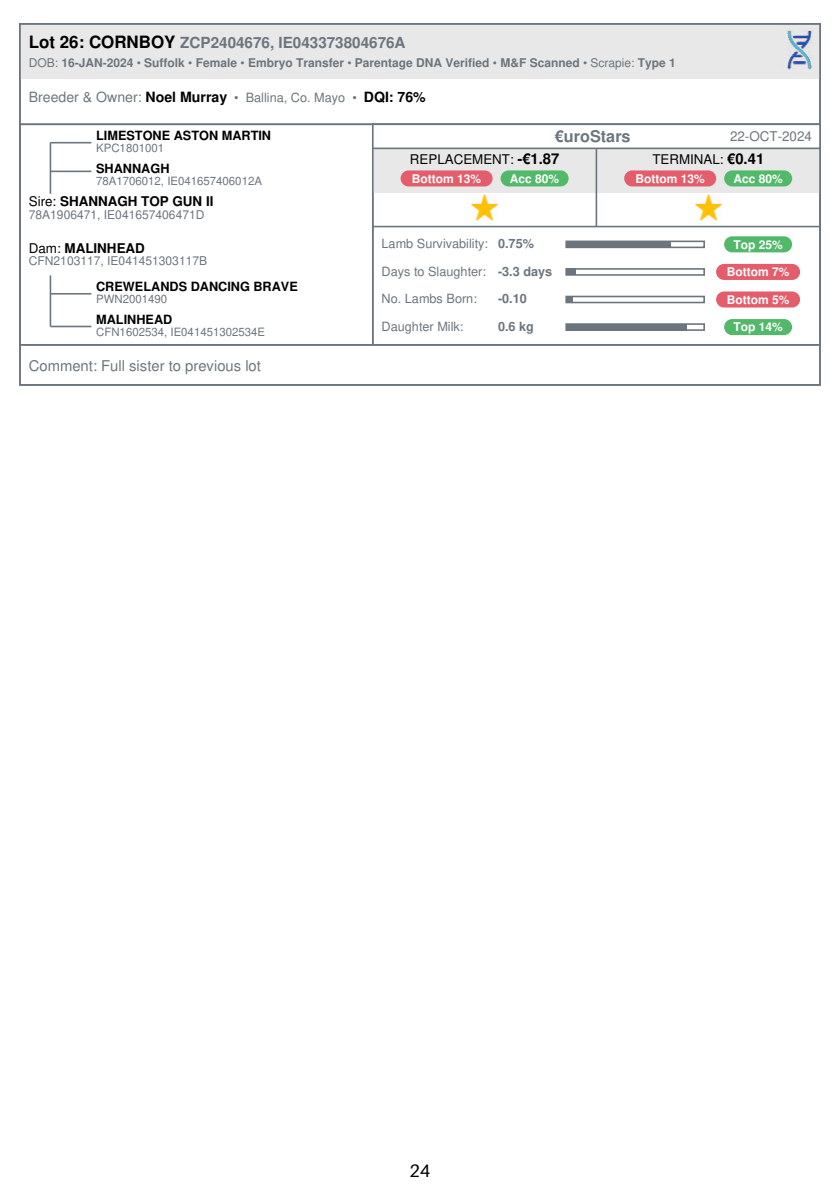
<style>
.page{position:relative;width:840px;height:1191px;background:#fff}
.page>*{position:absolute;margin:0;border:0;box-sizing:border-box;transform-origin:0 0}
.t1{font:18px "Aileron";color:#000}
.t2{font:700 16.2px "Helvetica";color:#6c757d}
.t3{font:700 15.2px "Helvetica";color:#6c757d}
.t4{font:14.8px "Helvetica";color:#6c757d}
.t5{font:700 14.2px "Helvetica";color:#000}
.t6{font:700 13.4px "Helvetica";color:#000}
.t7{font:13.4px "Helvetica";color:#000}
.t8{font:13.4px "Helvetica";color:#6c757d}
.t9{font:12.8px "Helvetica";color:#6c757d}
.t10{font:700 12.8px "Helvetica";color:#000}
.t11{font:700 12.8px "Helvetica";color:#6c757d}
.t12{font:700 12px "Helvetica";color:#6c757d}
.t13{font:700 12px "Helvetica";color:#fff}
.t14{font:12px "Helvetica";color:#6c757d}
.t15{font:11.4px "Helvetica";color:#6c757d}
.s1{font-size:17px;color:#000}
.s2{font-weight:400}
.s3{font-weight:400;color:#6c757d}
.s4{font-weight:400;font-size:12.8px;color:#6c757d}
.s5{font-weight:700;font-size:14.8px}
.s6{font-weight:700}
</style>
<div class="page">
<div style="left:20px;top:24px;width:799px;height:54px;background:#e8e8e8"></div>
<hr style="left:20px;top:23px;width:799px;height:2px;background:#6c757d">
<hr style="left:19px;top:24px;width:2px;height:54px;background:#6c757d">
<hr style="left:818px;top:24px;width:2px;height:54px;background:#6c757d">
<div style="left:19px;top:123px;width:354px;height:223px;border:2px solid #6c757d"></div>
<div style="left:372px;top:123px;width:448px;height:223px;border:2px solid #6c757d"></div>
<div style="left:372px;top:124px;width:447px;height:24px;background:#fff"></div>
<hr style="left:372px;top:123px;width:447px;height:2px;background:#6c757d">
<svg style="left:372px;top:125px;width:1px;height:23px"></svg>
<hr style="left:818px;top:124px;width:2px;height:24px;background:#6c757d">
<div style="left:372px;top:148px;width:224px;height:44px;background:#e8e8e8"></div>
<hr style="left:372px;top:148px;width:1px;height:44px;background:#6c757d">
<div style="left:596px;top:148px;width:223px;height:44px;background:#e8e8e8"></div>
<hr style="left:818px;top:148px;width:2px;height:44px;background:#6c757d">
<hr style="left:50px;top:143px;width:1px;height:51px;background:#6c757d">
<hr style="left:50px;top:142px;width:41px;height:1px;background:#6c757d">
<hr style="left:50px;top:171px;width:41px;height:1px;background:#6c757d">
<hr style="left:50px;top:275px;width:1px;height:51px;background:#6c757d">
<hr style="left:50px;top:293px;width:41px;height:1px;background:#6c757d">
<hr style="left:50px;top:326px;width:41px;height:1px;background:#6c757d">
<hr style="left:372px;top:148px;width:447px;height:1px;background:#6c757d">
<hr style="left:595px;top:148px;width:2px;height:78px;background:#6c757d">
<div style="left:400px;top:170px;width:92px;height:16px;background:#e35d6a;border-radius:8px"></div>
<div style="left:500px;top:170px;width:68px;height:16px;background:#53b96a;border-radius:8px"></div>
<div style="left:623px;top:170px;width:92px;height:16px;background:#e35d6a;border-radius:8px"></div>
<div style="left:723px;top:170px;width:68px;height:16px;background:#53b96a;border-radius:8px"></div>
<img style="left:471px;top:194px;width:26px;height:26px">
<img style="left:695px;top:194px;width:25px;height:26px">
<hr style="left:372px;top:226px;width:447px;height:1px;background:#6c757d">
<div style="left:565px;top:240px;width:139px;height:8px;border:2px solid #6c757d"></div>
<div style="left:566px;top:241px;width:104px;height:6px;background:#6c757d"></div>
<div style="left:723px;top:236px;width:68px;height:16px;background:#53b96a;border-radius:8px"></div>
<div style="left:565px;top:268px;width:139px;height:8px;border:2px solid #6c757d"></div>
<div style="left:566px;top:269px;width:9px;height:6px;background:#6c757d"></div>
<div style="left:715px;top:264px;width:84px;height:16px;background:#e35d6a;border-radius:8px"></div>
<div style="left:565px;top:296px;width:139px;height:7px;border:2px solid #6c757d"></div>
<svg style="left:566px;top:296px;width:6px;height:6px"></svg>
<div style="left:715px;top:291px;width:84px;height:16px;background:#e35d6a;border-radius:8px"></div>
<div style="left:565px;top:323px;width:139px;height:8px;border:2px solid #6c757d"></div>
<div style="left:566px;top:324px;width:119px;height:6px;background:#6c757d"></div>
<div style="left:723px;top:319px;width:68px;height:16px;background:#53b96a;border-radius:8px"></div>
<img style="left:787px;top:30px;width:32px;height:40px">
<p class="t3" style="left:29px;top:36px;width:378px"><span class="s1">Lot 26: CORNBOY</span> ZCP2404676, IE043373804676A</p>
<p class="t12" style="left:29px;top:58px;width:648px"><span class="s2">DOB:</span> 16-JAN-2024 <span class="s2">•</span> Suffolk <span class="s2">•</span> Female <span class="s2">•</span> Embryo Transfer <span class="s2">•</span> Parentage DNA Verified <span class="s2">•</span> M&amp;F Scanned <span class="s2">• Scrapie:</span> Type 1</p>
<p class="t5" style="left:29px;top:91px;width:398px"><span class="s3">Breeder &amp; Owner:</span> Noel Murray <span class="s4">• Ballina, Co. Mayo •</span> DQI: 76%</p>
<p class="t10" style="left:96px;top:131px;width:176px">LIMESTONE ASTON MARTIN</p>
<p class="t15" style="left:96px;top:143px;width:69px">KPC1801001</p>
<p class="t10" style="left:96px;top:163px;width:75px">SHANNAGH</p>
<p class="t15" style="left:96px;top:176px;width:167px">78A1706012, IE041657406012A</p>
<p class="t6" style="left:29px;top:196px;width:186px"><span class="s2">Sire:</span> SHANNAGH TOP GUN II</p>
<p class="t14" style="left:29px;top:210px;width:177px">78A1906471, IE041657406471D</p>
<p class="t6" style="left:29px;top:242px;width:118px"><span class="s2">Dam:</span> MALINHEAD</p>
<p class="t14" style="left:29px;top:256px;width:180px">CFN2103117, IE041451303117B</p>
<p class="t10" style="left:96px;top:282px;width:203px">CREWELANDS DANCING BRAVE</p>
<p class="t15" style="left:96px;top:294px;width:73px">PWN2001490</p>
<p class="t10" style="left:96px;top:314px;width:78px">MALINHEAD</p>
<p class="t15" style="left:96px;top:327px;width:170px">CFN1602534, IE041451302534E</p>
<p class="t4" style="left:29px;top:360px;width:233px">Comment: Full sister to previous lot</p>
<h2 class="t2" style="left:554px;top:130px;width:77px">€uroStars</h2>
<p class="t8" style="left:729px;top:131px;width:83px">22-OCT-2024</p>
<p class="t7" style="left:410px;top:154px;width:151px">REPLACEMENT: <span class="s5">-€1.87</span></p>
<p class="t13" style="left:411px;top:174px;width:71px">Bottom 13%</p>
<p class="t13" style="left:509px;top:174px;width:51px">Acc 80%</p>
<p class="t7" style="left:652px;top:154px;width:113px">TERMINAL: <span class="s5">€0.41</span></p>
<p class="t13" style="left:635px;top:174px;width:71px">Bottom 13%</p>
<p class="t13" style="left:733px;top:174px;width:51px">Acc 80%</p>
<p class="t9" style="left:381px;top:239px;width:154px">Lamb Survivability: <span class="s6">0.75%</span></p>
<p class="t13" style="left:733px;top:240px;width:51px">Top 25%</p>
<p class="t9" style="left:381px;top:266px;width:172px">Days to Slaughter: <span class="s6">-3.3 days</span></p>
<p class="t13" style="left:726px;top:267px;width:64px">Bottom 7%</p>
<p class="t9" style="left:381px;top:294px;width:97px">No. Lambs Born:</p>
<p class="t11" style="left:497px;top:294px;width:30px">-0.10</p>
<p class="t13" style="left:726px;top:295px;width:64px">Bottom 5%</p>
<p class="t9" style="left:381px;top:321px;width:83px">Daughter Milk:</p>
<p class="t11" style="left:497px;top:321px;width:37px">0.6 kg</p>
<p class="t13" style="left:733px;top:322px;width:51px">Top 14%</p>
<h1 class="t1" style="left:409px;top:1160px;width:22px">24</h1>
</div>
